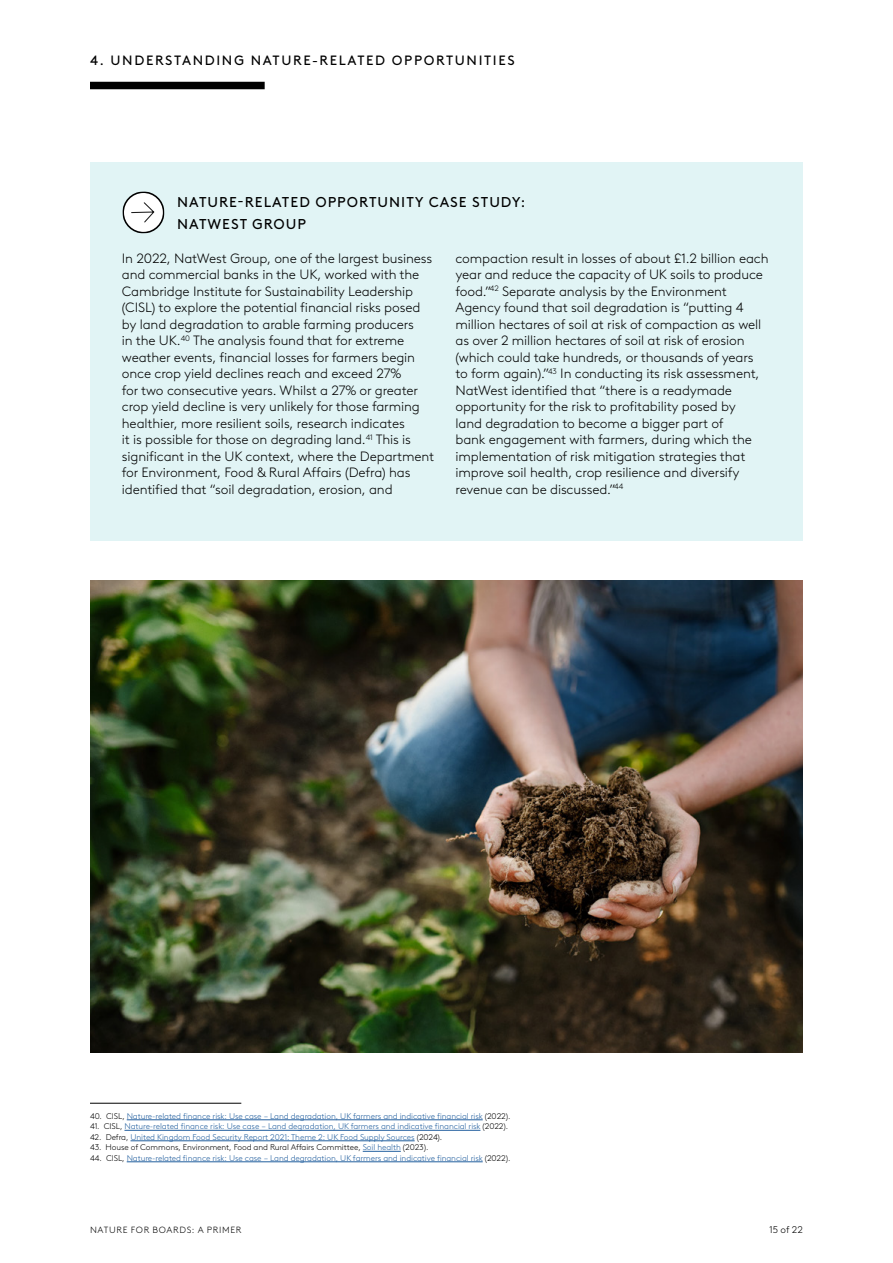
<style>
.page{position:relative;width:893px;height:1263px;background:#fff}
.page>*{position:absolute;margin:0;border:0;box-sizing:border-box;transform-origin:0 0}
.t1{font:14.25px/21.6px "Brown LL";letter-spacing:.07em;color:#000}
.t2{font:300 13.5px/16.5px "Brown LL";letter-spacing:-.01em;color:#000}
.t3{font:13.5px "Brown LL";letter-spacing:.12em;color:#000}
.t4{font:300 9.75px "Brown LL";color:#000}
.t5{font:300 9px "Brown LL";letter-spacing:.07em;color:#000}
.t6{font:300 8.25px "Brown LL";letter-spacing:-.01em;color:#215e9e}
.t7{font:300 8.25px "Brown LL";letter-spacing:-.01em;color:#000}
.s1{color:#000}
.s2{color:#215e9e}
</style>
<div class="page">
<div style="left:90px;top:82px;width:175px;height:7px;background:#000"></div>
<img style="left:91px;top:580px;width:712px;height:472px">
<hr style="left:90px;top:1103px;width:151px;height:1px;background:#000">
<hr style="left:127px;top:1119px;width:356px;height:1px;background:#215e9e">
<hr style="left:124px;top:1130px;width:356px;height:1px;background:#215e9e">
<hr style="left:131px;top:1140px;width:284px;height:1px;background:#215e9e">
<hr style="left:363px;top:1151px;width:38px;height:1px;background:#215e9e">
<hr style="left:127px;top:1161px;width:356px;height:1px;background:#215e9e">
<div style="left:90px;top:162px;width:713px;height:378px;background:#e1f4f5"></div>
<svg style="left:122px;top:191px;width:43px;height:43px"></svg>
<p class="t3" style="left:90px;top:51px;width:426px">4. UNDERSTANDING NATURE-RELATED OPPORTUNITIES</p>
<p class="t1" style="left:177px;top:191px;width:350px">NATURE-RELATED OPPORTUNITY CASE STUDY:<br>NATWEST GROUP</p>
<p class="t2" style="left:122px;top:249px;width:314px">In 2022, NatWest Group, one of the largest business and commercial banks in the UK, worked with the Cambridge Institute for Sustainability Leadership (CISL) to explore the potential financial risks posed by land degradation to arable farming producers<br>in the UK.<sup>40</sup> The analysis found that for extreme weather events, financial losses for farmers begin once crop yield declines reach and exceed 27%<br>for two consecutive years. Whilst a 27% or greater crop yield decline is very unlikely for those farming healthier, more resilient soils, research indicates<br>it is possible for those on degrading land.<sup>41</sup> This is significant in the UK context, where the Department for Environment, Food &amp; Rural Affairs (Defra) has identified that “soil degradation, erosion, and</p>
<p class="t2" style="left:455px;top:249px;width:315px">compaction result in losses of about £1.2 billion each year and reduce the capacity of UK soils to produce food.”<sup>42</sup> Separate analysis by the Environment Agency found that soil degradation is “putting 4 million hectares of soil at risk of compaction as well as over 2 million hectares of soil at risk of erosion (which could take hundreds, or thousands of years to form again).”<sup>43</sup> In conducting its risk assessment, NatWest identified that “there is a readymade opportunity for the risk to profitability posed by<br>land degradation to become a bigger part of<br>bank engagement with farmers, during which the implementation of risk mitigation strategies that improve soil health, crop resilience and diversify revenue can be discussed.”<sup>44</sup></p>
<p class="t6" style="left:90px;top:1110px;width:422px"><span class="s1">40. CISL,</span> Nature-related finance risk: Use case – Land degradation, UK farmers and indicative financial risk <span class="s1">(2022).</span></p>
<p class="t6" style="left:90px;top:1121px;width:420px"><span class="s1">41. CISL,</span> Nature-related finance risk: Use case – Land degradation, UK farmers and indicative financial risk <span class="s1">(2022).</span></p>
<p class="t6" style="left:90px;top:1131px;width:354px"><span class="s1">42. Defra,</span> United Kingdom Food Security Report 2021: Theme 2: UK Food Supply Sources <span class="s1">(2024).</span></p>
<p class="t7" style="left:90px;top:1142px;width:340px">43. House of Commons, Environment, Food and Rural Affairs Committee, <span class="s2">Soil health</span> (2023).</p>
<p class="t6" style="left:90px;top:1152px;width:422px"><span class="s1">44. CISL,</span> Nature-related finance risk: Use case – Land degradation, UK farmers and indicative financial risk <span class="s1">(2022).</span></p>
<p class="t5" style="left:90px;top:1223px;width:153px">NATURE FOR BOARDS: A PRIMER</p>
<p class="t4" style="left:770px;top:1223px;width:35px">15 of 22</p>
</div>
